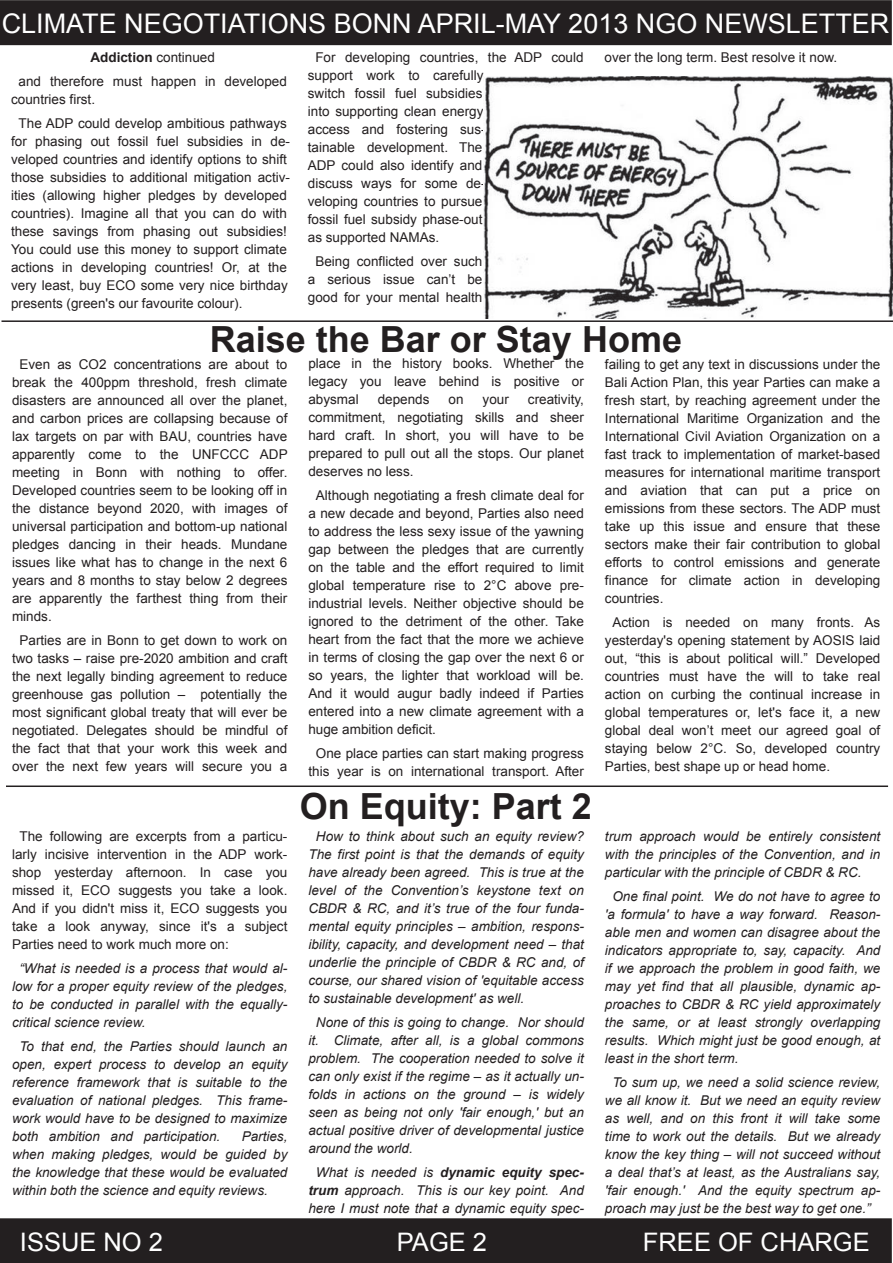
<style>
.page{position:relative;width:893px;height:1263px;background:#fff}
.page>*{position:absolute;margin:0;border:0;box-sizing:border-box;transform-origin:0 0}
.t1{font:700 36px "Arial";color:#231f20}
.t2{font:27px "Arial";color:#fff}
.t3{font:25.5px "Arial";color:#fff}
.t4{font:13.5px/18px "Arial";color:#231f20;text-align:justify}
.t5{font:italic 13.5px/18px "Arial";color:#231f20;text-align:justify}
.s1{font-weight:700}
</style>
<div class="page">
<div style="left:1px;top:1219px;width:890px;height:43px;background:#231f20"></div>
<div style="left:0;top:1218px;width:892px;height:45px;border:2px solid #231f20"></div>
<div style="left:1px;top:1px;width:890px;height:43px;background:#231f20"></div>
<div style="left:0;top:0;width:892px;height:45px;border:2px solid #231f20"></div>
<hr style="left:2px;top:320px;width:891px;height:2px;background:#231f20">
<hr style="left:6px;top:785px;width:882px;height:2px;background:#231f20">
<img style="left:483px;top:77px;width:410px;height:241px">
<h2 class="t2" style="left:2px;top:8px;width:889px">CLIMATE NEGOTIATIONS BONN APRIL-MAY 2013 NGO NEWSLETTER</h2>
<p class="t4" style="left:19px;top:46px;width:270px;line-height:24px;text-align:center"><span class="s1">Addiction</span> continued<br>and therefore must happen in developed</p>
<p class="t4" style="left:19px;top:88px;width:270px;line-height:24px;text-indent:-8px">countries first.<br>The ADP could develop ambitious pathways</p>
<p class="t4" style="left:11px;top:133px;width:280px;text-align:left">for phasing out fossil fuel subsidies in de&shy;veloped countries and identify options to shift those subsidies to additional mitigation activ&shy;ities (allowing higher pledges by developed countries). Imagine all that you can do with these savings from phasing out subsidies!<br>You could use this money to support climate actions in developing countries! Or, at the very least, buy ECO some very nice birthday presents (green's our favourite colour).</p>
<p class="t4" style="left:308px;top:49px;width:277px;text-align:left;text-indent:8px">For developing countries, the ADP could support work to carefully<br>switch fossil fuel subsidies<br>into supporting clean energy<br>access and fostering sus-<br>tainable development. The<br>ADP could also identify and<br>discuss ways for some de-<br>veloping countries to pursue<br>fossil fuel subsidy phase-out<br>as supported NAMAs.</p>
<p class="t4" style="left:308px;top:253px;width:176px;text-align:center">Being conflicted over such a serious issue can’t be good for your mental health</p>
<p class="t4" style="left:605px;top:49px;width:234px">over the long term. Best resolve it now.</p>
<h1 class="t1" style="left:210px;top:319px;width:474px">Raise the Bar or Stay Home</h1>
<p class="t4" style="left:605px;top:355px;width:277px">failing to get any text in discussions under the Bali Action Plan, this year Parties can make a fresh start, by reaching agreement under the International Maritime Organization and the International Civil Aviation Organization on a fast track to implementation of market-based measures for international maritime transport and aviation that can put a price on emissions from these sectors. The ADP must take up this issue and ensure that these sectors make their fair contribution to global efforts to control emissions and generate finance for climate action in developing countries.</p>
<p class="t4" style="left:605px;top:613px;width:277px;text-indent:8px">Action is needed on many fronts. As yesterday's opening statement by AOSIS laid out, “this is about political will.” Developed countries must have the will to take real action on curbing the continual increase in global temperatures or, let's face it, a new global deal won’t meet our agreed goal of staying below 2°C. So, developed country Parties, best shape up or head home.</p>
<p class="t4" style="left:12px;top:355px;width:277px;text-indent:8px">Even as CO2 concentrations are about to break the 400ppm threshold, fresh climate disasters are announced all over the planet, and carbon prices are collapsing because of lax targets on par with BAU, countries have apparently come to the UNFCCC ADP meeting in Bonn with nothing to offer.<br>Developed countries seem to be looking off in the distance beyond 2020, with images of universal participation and bottom-up national pledges dancing in their heads. Mundane issues like what has to change in the next 6 years and 8 months to stay below 2 degrees are apparently the farthest thing from their minds.</p>
<p class="t4" style="left:12px;top:631px;width:277px;text-align:center">Parties are in Bonn to get down to work on two tasks – raise pre-2020 ambition and craft the next legally binding agreement to reduce greenhouse gas pollution – potentially the most significant global treaty that will ever be negotiated. Delegates should be mindful of the fact that that your work this week and over the next few years will secure you a</p>
<p class="t4" style="left:308px;top:355px;width:277px">place in the history books. Whether the legacy you leave behind is positive or abysmal</p>
<p class="t4" style="left:308px;top:391px;width:277px;text-indent:219px">creativity, commitment, negotiating skills and sheer hard craft. In short, you will have to be prepared to pull out all the stops. Our planet deserves no less.</p>
<p class="t4" style="left:308px;top:487px;width:277px;text-indent:8px">Although negotiating a fresh climate deal for a new decade and beyond, Parties also need to address the less sexy issue of the yawning gap between the pledges that are currently on the table and the effort required to limit global temperature rise to 2°C above pre&shy;industrial levels. Neither objective should be ignored to the detriment of the other. Take heart from the fact that the more we achieve in terms of closing the gap over the next 6 or so years, the lighter that workload will be.<br>And it would augur badly indeed if Parties entered into a new climate agreement with a huge ambition deficit.</p>
<p class="t4" style="left:308px;top:745px;width:277px;text-align:center">One place parties can start making progress this year is on international transport. After</p>
<p class="t4" style="left:378px;top:391px;width:53px">depends</p>
<p class="t4" style="left:449px;top:391px;width:17px">on</p>
<p class="t4" style="left:483px;top:391px;width:28px">your</p>
<p class="t4" style="left:12px;top:827px;width:277px;text-indent:8px">The following are excerpts from a particu&shy;larly incisive intervention in the ADP work&shy;shop yesterday afternoon. In case you missed it, ECO suggests you take a look.<br>And if you didn't miss it, ECO suggests you take a look anyway, since it's a subject Parties need to work much more on:</p>
<p class="t5" style="left:12px;top:959px;width:277px;text-indent:8px">“What is needed is a process that would al&shy;low for a proper equity review of the pledges, to be conducted in parallel with the equally&shy;critical science review.</p>
<p class="t5" style="left:12px;top:1037px;width:277px;text-indent:8px">To that end, the Parties should launch an open, expert process to develop an equity reference framework that is suitable to the evaluation of national pledges. This frame&shy;work would have to be designed to maximize both ambition and participation.</p>
<p class="t5" style="left:12px;top:1127px;width:277px;text-indent:230px">Parties, when making pledges, would be guided by the knowledge that these would be evaluated within both the science and equity reviews.</p>
<h1 class="t1" style="left:300px;top:785px;width:294px">On Equity: Part 2</h1>
<p class="t5" style="left:308px;top:827px;width:277px;text-indent:8px">How to think about such an equity review?<br>The first point is that the demands of equity have already been agreed. This is true at the level of the Convention’s keystone text on CBDR &amp; RC, and it’s true of the four funda&shy;mental equity principles – ambition, respons&shy;ibility, capacity, and development need – that underlie the principle of CBDR &amp; RC and, of course, our shared vision of 'equitable access to sustainable development' as well.</p>
<p class="t5" style="left:308px;top:1013px;width:277px;text-indent:8px">None of this is going to change. Nor should it. Climate, after all, is a global commons problem. The cooperation needed to solve it can only exist if the regime – as it actually un&shy;folds in actions on the ground – is widely seen as being not only 'fair enough,' but an actual positive driver of developmental justice around the world.</p>
<p class="t5" style="left:308px;top:1163px;width:277px;text-align:center">What is needed is <span class="s1">dynamic equity spec&shy;trum</span> approach. This is our key point. And here I must note that a dynamic equity spec-</p>
<p class="t5" style="left:605px;top:827px;width:277px">trum approach would be entirely consistent with the principles of the Convention, and in particular with the principle of CBDR &amp; RC.</p>
<p class="t5" style="left:605px;top:887px;width:277px;text-indent:8px">One final point. We do not have to agree to 'a formula' to have a way forward. Reason&shy;able men and women can disagree about the indicators appropriate to, say, capacity. And if we approach the problem in good faith, we may yet find that all plausible, dynamic ap&shy;proaches to CBDR &amp; RC yield approximately the same, or at least strongly overlapping results. Which might just be good enough, at least in the short term.</p>
<p class="t5" style="left:605px;top:1073px;width:277px;text-indent:8px">To sum up, we need a solid science review, we all know it. But we need an equity review as well, and on this front it will take some time to work out the details. But we already know the key thing – will not succeed without a deal that’s at least, as the Australians say, 'fair enough.' And the equity spectrum ap&shy;proach may just be the best way to get one.”</p>
<h3 class="t3" style="left:20px;top:1227px;width:145px">ISSUE NO 2</h3>
<h3 class="t3" style="left:397px;top:1227px;width:92px">PAGE 2</h3>
<h3 class="t3" style="left:643px;top:1227px;width:228px">FREE OF CHARGE</h3>
</div>
